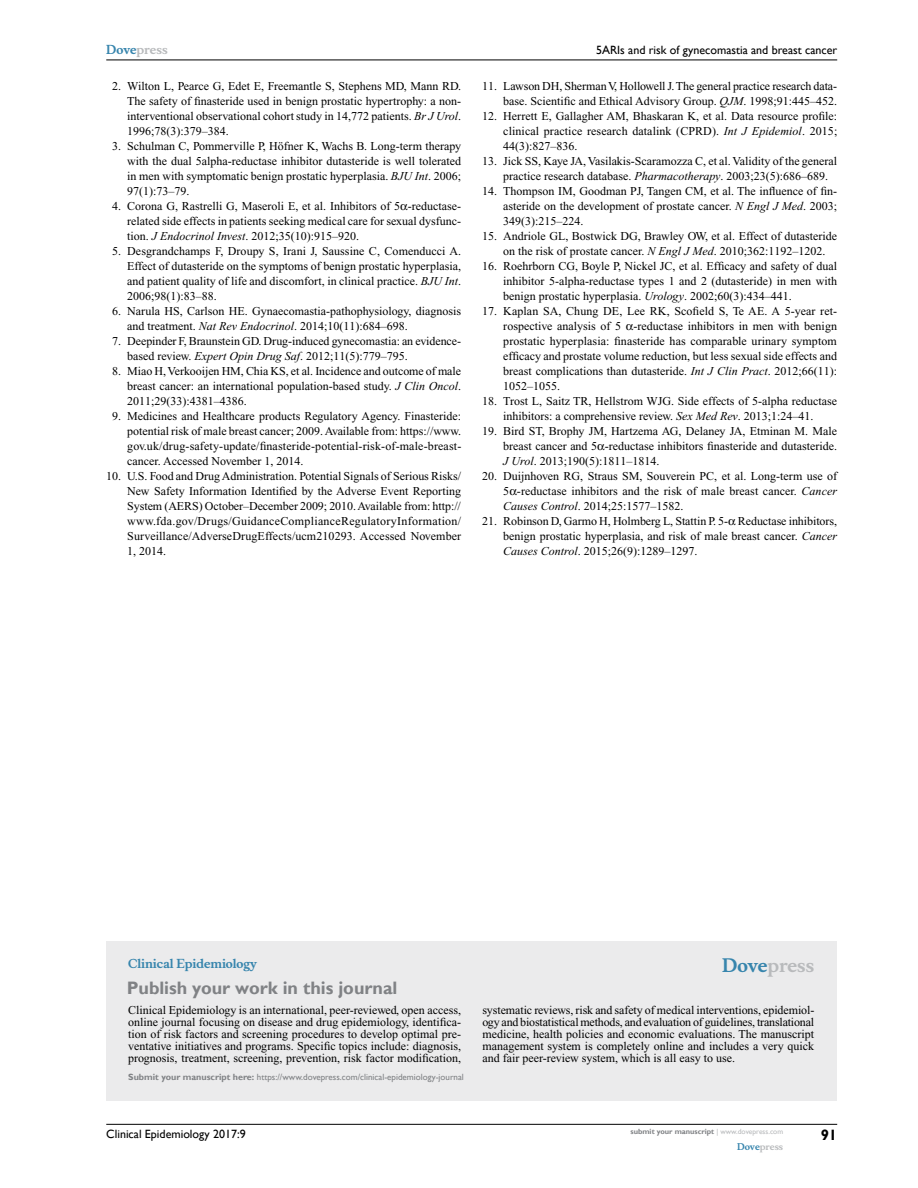
<style>
.page{position:relative;width:918px;height:1188px;background:#fff}
.page>*{position:absolute;margin:0;border:0;box-sizing:border-box;transform-origin:0 0}
.t1{font:700 18px "Gill Sans";color:#808285}
.t2{font:700 18px "Musee";color:#b8babc}
.t3{font:700 15px "Gill Sans";color:#000}
.t4{font:12px/15px "Times New Roman";color:#000;text-align:justify}
.t5{font:12px "Gill Sans";color:#000}
.t6{font:700 12px "Musee";color:#3785ad}
.t7{font:700 12px "Musee";color:#b8babc}
.t8{font:9px "Gill Sans";color:#808285}
.t9{font:700 9px "Musee";color:#b8babc}
.t10{font:700 7.5px "Gill Sans";color:#808285}
.s1{color:#3785ad}
.s2{font-style:italic}
.s3{font-weight:700}
.s4{font-weight:400;color:#b8babc}
</style>
<div class="page">
<div style="left:106px;top:941px;width:731px;height:159px;background:#ebebec"></div>
<hr style="left:106px;top:1124px;width:731px;height:1px;background:#000">
<hr style="left:106px;top:60px;width:731px;height:1px;background:#000">
<p class="t7" style="left:106px;top:43px;width:63px"><span class="s1">Dove</span>press</p>
<p class="t4" style="left:127px;top:79px;width:335px;text-indent:-15px">2. Wilton L, Pearce G, Edet E, Freemantle S, Stephens MD, Mann RD.<br>The safety of finasteride used in benign prostatic hypertrophy: a non&shy;interventional observational cohort study in 14,772 patients. <span class="s2">Br J Urol</span>.<br>1996;78(3):379–384.</p>
<p class="t4" style="left:127px;top:139px;width:335px;text-indent:-15px">3. Schulman C, Pommerville P, Höfner K, Wachs B. Long-term therapy with the dual 5alpha-reductase inhibitor dutasteride is well tolerated in men with symptomatic benign prostatic hyperplasia. <span class="s2">BJU Int</span>. 2006; 97(1):73–79.</p>
<p class="t4" style="left:127px;top:199px;width:335px;text-indent:-15px">4. Corona G, Rastrelli G, Maseroli E, et al. Inhibitors of 5 -reductase&shy;related side effects in patients seeking medical care for sexual dysfunc&shy;tion. <span class="s2">J Endocrinol Invest</span>. 2012;35(10):915–920.</p>
<p class="t4" style="left:127px;top:244px;width:335px;text-indent:-15px">5. Desgrandchamps F, Droupy S, Irani J, Saussine C, Comenducci A.<br>Effect of dutasteride on the symptoms of benign prostatic hyperplasia, and patient quality of life and discomfort, in clinical practice. <span class="s2">BJU Int</span>.<br>2006;98(1):83–88.</p>
<p class="t4" style="left:127px;top:304px;width:335px;text-indent:-15px">6. Narula HS, Carlson HE. Gynaecomastia-pathophysiology, diagnosis and treatment. <span class="s2">Nat Rev Endocrinol</span>. 2014;10(11):684–698.</p>
<p class="t4" style="left:127px;top:334px;width:335px;text-indent:-15px">7. Deepinder F, Braunstein GD. Drug-induced gynecomastia: an evidence&shy;based review. <span class="s2">Expert Opin Drug Saf</span>. 2012;11(5):779–795.</p>
<p class="t4" style="left:127px;top:364px;width:335px;text-indent:-15px">8. Miao H, Verkooijen HM, Chia KS, et al. Incidence and outcome of male breast cancer: an international population-based study. <span class="s2">J Clin Oncol</span>.<br>2011;29(33):4381–4386.</p>
<p class="t4" style="left:127px;top:409px;width:336px;text-indent:-15px">9. Medicines and Healthcare products Regulatory Agency. Finasteride: potential risk of male breast cancer; 2009. Available from: https://www. gov.uk/drug-safety-update/finasteride-potential-risk-of-male-breast&shy;cancer. Accessed November 1, 2014.</p>
<p class="t4" style="left:127px;top:469px;width:335px;text-indent:-21px">10. U.S. Food and Drug Administration. Potential Signals of Serious Risks/ New Safety Information Identified by the Adverse Event Reporting System (AERS) October–December 2009; 2010. Available from: http:// www.fda.gov/Drugs/GuidanceComplianceRegulatoryInformation/ Surveillance/AdverseDrugEffects/ucm210293. Accessed November 1, 2014.</p>
<p class="t5" style="left:596px;top:43px;width:243px">5ARIs and risk of gynecomastia and breast cancer</p>
<p class="t4" style="left:482px;top:79px;width:356px;text-align:right">11. Lawson DH, Sherman V, Hollowell J. The general practice research data&shy;base. Scientific and Ethical Advisory Group. <span class="s2">QJM</span>. 1998;91:445–452.</p>
<p class="t4" style="left:503px;top:109px;width:336px;text-indent:-21px">12. Herrett E, Gallagher AM, Bhaskaran K, et al. Data resource profile: clinical practice research datalink (CPRD). <span class="s2">Int J Epidemiol</span>. 2015; 44(3):827–836.</p>
<p class="t4" style="left:503px;top:154px;width:335px;text-indent:-21px">13. Jick SS, Kaye JA, Vasilakis-Scaramozza C, et al. Validity of the general practice research database. <span class="s2">Pharmacotherapy</span>. 2003;23(5):686–689.</p>
<p class="t4" style="left:503px;top:184px;width:335px;text-indent:-21px">14. Thompson IM, Goodman PJ, Tangen CM, et al. The influence of fin&shy;asteride on the development of prostate cancer. <span class="s2">N Engl J Med</span>. 2003; 349(3):215–224.</p>
<p class="t4" style="left:503px;top:229px;width:335px;text-indent:-21px">15. Andriole GL, Bostwick DG, Brawley OW, et al. Effect of dutasteride on the risk of prostate cancer. <span class="s2">N Engl J Med</span>. 2010;362:1192–1202.</p>
<p class="t4" style="left:503px;top:259px;width:335px;text-indent:-21px">16. Roehrborn CG, Boyle P, Nickel JC, et al. Efficacy and safety of dual inhibitor 5-alpha-reductase types 1 and 2 (dutasteride) in men with benign prostatic hyperplasia. <span class="s2">Urology</span>. 2002;60(3):434–441.</p>
<p class="t4" style="left:503px;top:304px;width:335px;text-indent:-21px">17. Kaplan SA, Chung DE, Lee RK, Scofield S, Te AE. A 5-year ret&shy;rospective analysis of 5 -reductase inhibitors in men with benign prostatic hyperplasia: finasteride has comparable urinary symptom efficacy and prostate volume reduction, but less sexual side effects and breast complications than dutasteride. <span class="s2">Int J Clin Pract</span>. 2012;66(11):<br>1052–1055.</p>
<p class="t4" style="left:482px;top:394px;width:356px;text-align:center">18. Trost L, Saitz TR, Hellstrom WJG. Side effects of 5-alpha reductase inhibitors: a comprehensive review. <span class="s2">Sex Med Rev</span>. 2013;1:24–41.</p>
<p class="t4" style="left:503px;top:424px;width:335px;text-indent:-21px">19. Bird ST, Brophy JM, Hartzema AG, Delaney JA, Etminan M. Male breast cancer and 5 -reductase inhibitors finasteride and dutasteride.<br><span class="s2">J Urol</span>. 2013;190(5):1811–1814.</p>
<p class="t4" style="left:503px;top:469px;width:335px;text-indent:-21px">20. Duijnhoven RG, Straus SM, Souverein PC, et al. Long-term use of 5 -reductase inhibitors and the risk of male breast cancer. <span class="s2">Cancer Causes Control</span>. 2014;25:1577–1582.</p>
<p class="t4" style="left:503px;top:514px;width:335px;text-indent:-21px">21. Robinson D, Garmo H, Holmberg L, Stattin P. 5- Reductase inhibitors, benign prostatic hyperplasia, and risk of male breast cancer. <span class="s2">Cancer Causes Control</span>. 2015;26(9):1289–1297.</p>
<p class="t6" style="left:128px;top:956px;width:130px">Clinical Epidemiology</p>
<h1 class="t1" style="left:127px;top:977px;width:272px">Publish your work in this journal</h1>
<h1 class="t2" style="left:722px;top:955px;width:94px"><span class="s1">Dove</span>press</h1>
<p class="t4" style="left:128px;top:1004px;width:334px;line-height:12px">Clinical Epidemiology is an international, peer-reviewed, open access, online journal focusing on disease and drug epidemiology, identifica&shy;tion of risk factors and screening procedures to develop optimal pre&shy;ventative initiatives and programs. Specific topics include: diagnosis, prognosis, treatment, screening, prevention, risk factor modification,</p>
<p class="t4" style="left:482px;top:1004px;width:334px;line-height:12px">systematic reviews, risk and safety of medical interventions, epidemiol&shy;ogy and biostatistical methods, and evaluation of guidelines, translational medicine, health policies and economic evaluations. The manuscript management system is completely online and includes a very quick and fair peer-review system, which is all easy to use.</p>
<p class="t8" style="left:128px;top:1072px;width:337px"><span class="s3">Submit your manuscript here:</span> https://www.dovepress.com/clinical-epidemiology-journal</p>
<p class="t5" style="left:106px;top:1127px;width:141px">Clinical Epidemiology 2017:9</p>
<p class="t10" style="left:631px;top:1127px;width:154px">submit your manuscript <span class="s4">| www.dovepress.com</span></p>
<p class="t9" style="left:737px;top:1141px;width:48px"><span class="s1">Dove</span>press</p>
<p class="t3" style="left:821px;top:1126px;width:18px">91</p>
</div>
